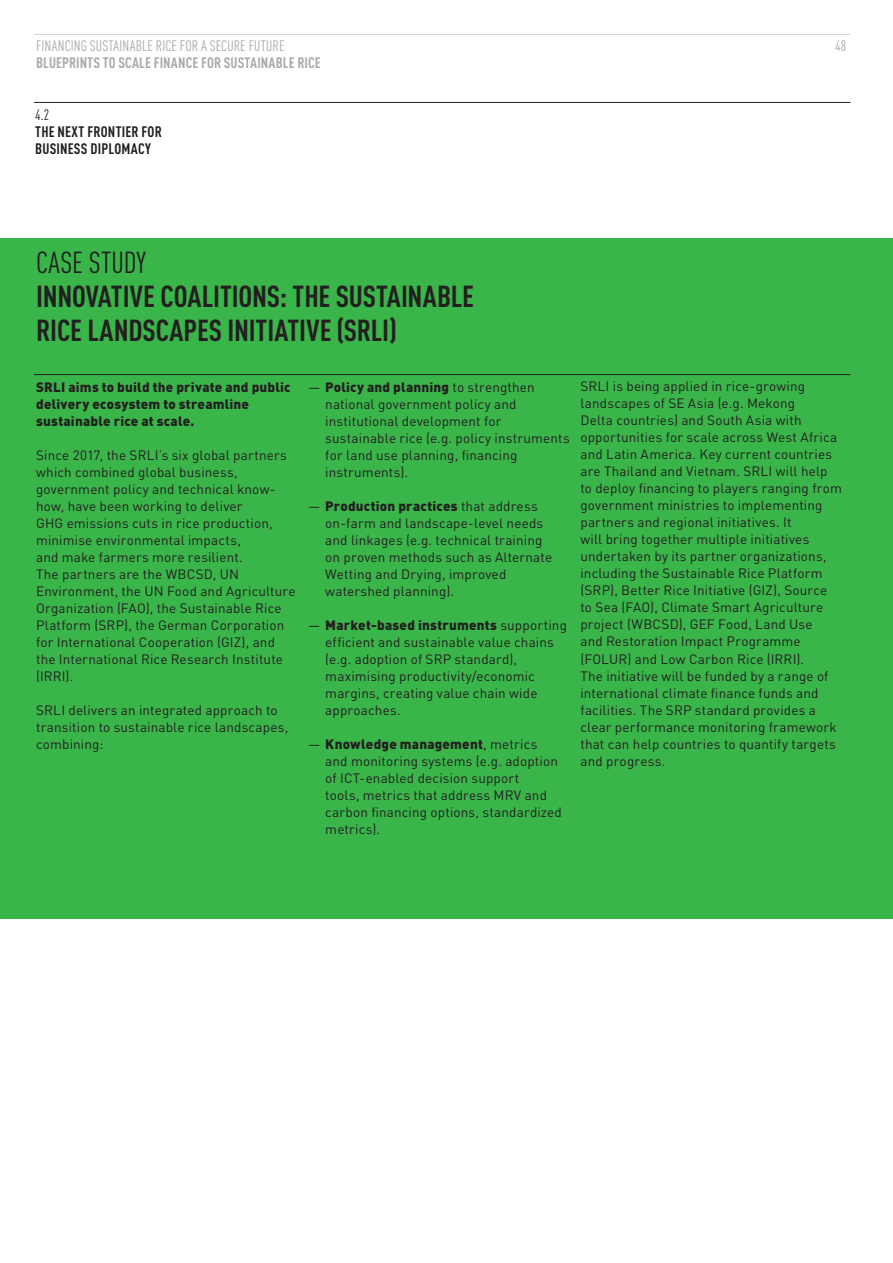
<style>
.page{position:relative;width:893px;height:1263px;background:#fff}
.page>*{position:absolute;margin:0;border:0;box-sizing:border-box;transform-origin:0 0}
._4mm{font:700 condensed 30px/34px "DIN Pro";letter-spacing:-.005em;color:#231f20}
._4mm-2{font:condensed 30px "DIN Pro";letter-spacing:.01em;color:#231f20}
._4mm-3{font:condensed 15px "DIN Pro";letter-spacing:.005em;color:#a8a9ad}
._8mm{font:700 condensed 15px "DIN Pro";letter-spacing:.005em;color:#a8a9ad}
._4mm-4{font:700 condensed 15px/17px "DIN Pro";letter-spacing:.015em;color:#231f20}
._4mm-5{font:condensed 15px "DIN Pro";color:#231f20}
._4mm-6{font:13.5px/17px "DIN";letter-spacing:.01em;color:#231f20}
._4mm___4mm{font:13.5px/17px "DIN";letter-spacing:.01em;color:#231f20}
._4mm-7{font:900 13.5px/17px "DIN";letter-spacing:.015em;color:#231f20}
.s1{font-weight:900}
</style>
<div class="page">
<div style="left:0;top:238px;width:893px;height:680px;background:#3ab54a"></div>
<hr style="left:34px;top:34px;width:816px;height:1px;background:#d1d2d4">
<hr style="left:34px;top:102px;width:816px;height:1px;background:#231f20">
<hr style="left:34px;top:374px;width:816px;height:1px;background:#231f20">
<p class="_4mm-3" style="left:36px;top:35px;width:250px">FINANCING SUSTAINABLE RICE FOR A SECURE FUTURE</p>
<p class="_4mm-3" style="left:835px;top:35px;width:13px">48</p>
<p class="_8mm" style="left:36px;top:52px;width:286px">BLUEPRINTS TO SCALE FINANCE FOR SUSTAINABLE RICE</p>
<p class="_4mm-5" style="left:35px;top:103px;width:16px">4.2</p>
<p class="_4mm-4" style="left:35px;top:121px;width:128px">THE NEXT FRONTIER FOR<br>BUSINESS DIPLOMACY</p>
<p class="_4mm-2" style="left:36px;top:241px;width:111px">CASE STUDY</p>
<p class="_4mm" style="left:36px;top:277px;width:439px">INNOVATIVE COALITIONS: THE SUSTAINABLE<br>RICE LANDSCAPES INITIATIVE (SRLI)</p>
<p class="_4mm-7" style="left:36px;top:378px;width:256px">SRLI aims to build the private and public delivery ecosystem to streamline sustainable rice at scale.</p>
<p class="_4mm-6" style="left:36px;top:446px;width:261px">Since 2017, the SRLI’s six global partners which combined global business, government policy and technical know&shy;how, have been working to deliver<br>GHG emissions cuts in rice production, minimise environmental impacts,<br>and make farmers more resilient.<br>The partners are the WBCSD, UN Environment, the UN Food and Agriculture Organization (FAO), the Sustainable Rice Platform (SRP), the German Corporation for International Cooperation (GIZ), and the International Rice Research Institute (IRRI).</p>
<p class="_4mm-6" style="left:36px;top:701px;width:254px">SRLI delivers an integrated approach to transition to sustainable rice landscapes, combining:</p>
<p class="_4mm___4mm" style="left:325px;top:378px;width:246px;text-indent:-17px">— <span class="s1">Policy and planning</span> to strengthen national government policy and institutional development for sustainable rice (e.g. policy instruments for land use planning, financing instruments).</p>
<p class="_4mm___4mm" style="left:325px;top:497px;width:228px;text-indent:-17px">— <span class="s1">Production practices</span> that address on-farm and landscape-level needs and linkages (e.g. technical training on proven methods such as Alternate Wetting and Drying, improved watershed planning).</p>
<p class="_4mm___4mm" style="left:325px;top:616px;width:243px;text-indent:-17px">— <span class="s1">Market-based instruments</span> supporting efficient and sustainable value chains (e.g. adoption of SRP standard), maximising productivity/economic margins, creating value chain wide approaches.</p>
<p class="_4mm___4mm" style="left:325px;top:735px;width:238px;text-indent:-17px">— <span class="s1">Knowledge management</span>, metrics and monitoring systems (e.g. adoption of ICT-enabled decision support<br>tools, metrics that address MRV and carbon financing options, standardized metrics).</p>
<p class="_4mm-6" style="left:580px;top:378px;width:263px">SRLI is being applied in rice-growing landscapes of SE Asia (e.g. Mekong<br>Delta countries) and South Asia with opportunities for scale across West Africa and Latin America. Key current countries are Thailand and Vietnam. SRLI will help to deploy financing to players ranging from government ministries to implementing partners and regional initiatives. It<br>will bring together multiple initiatives undertaken by its partner organizations, including the Sustainable Rice Platform (SRP), Better Rice Initiative (GIZ), Source to Sea (FAO), Climate Smart Agriculture project (WBCSD), GEF Food, Land Use<br>and Restoration Impact Programme (FOLUR) and Low Carbon Rice (IRRI).<br>The initiative will be funded by a range of international climate finance funds and facilities. The SRP standard provides a clear performance monitoring framework that can help countries to quantify targets and progress.</p>
</div>
